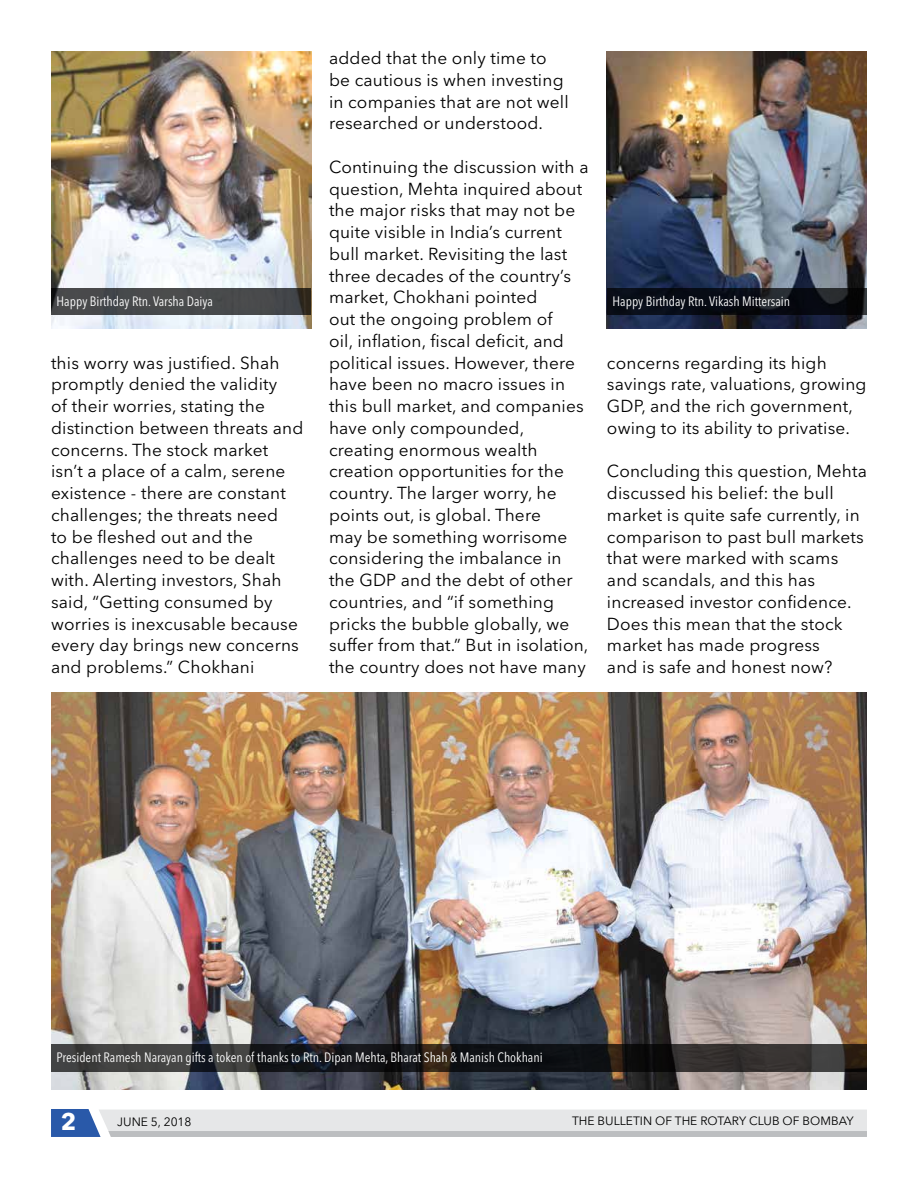
<style>
.page{position:relative;width:918px;height:1188px;background:#fff}
.page>*{position:absolute;margin:0;border:0;box-sizing:border-box;transform-origin:0 0}
.t1{font:700 24px "Avenir Next LT Pro";color:#fff}
.t2{font:17.25px/21.8px "Avenir Next LT Pro";letter-spacing:.01em;color:#000}
.t3{font:condensed 13.5px "Avenir Next LT Pro";color:#fff}
.t4{font:12px "Avenir Next LT Pro";color:#000}
</style>
<div class="page">
<svg style="left:51px;top:1109px;width:816px;height:28px;background:#d4d8dd"></svg>
<img style="left:51px;top:693px;width:816px;height:396px">
<img style="left:607px;top:51px;width:260px;height:277px">
<img style="left:51px;top:51px;width:261px;height:277px">
<div style="left:51px;top:288px;width:260px;height:27px;background:#484a4b"></div>
<svg style="left:607px;top:288px;width:260px;height:27px;background:#0b0f17"></svg>
<svg style="left:51px;top:1044px;width:816px;height:27px;background:#252425"></svg>
<p class="t2" style="left:329px;top:47px;width:241px">added that the only time to be cautious is when investing in companies that are not well researched or understood.</p>
<p class="t2" style="left:329px;top:156px;width:261px">Continuing the discussion with a question, Mehta inquired about the major risks that may not be quite visible in India’s current bull market. Revisiting the last three decades of the country’s market, Chokhani pointed<br>out the ongoing problem of<br>oil, inflation, fiscal deficit, and political issues. However, there have been no macro issues in this bull market, and companies have only compounded, creating enormous wealth creation opportunities for the country. The larger worry, he points out, is global. There<br>may be something worrisome considering the imbalance in the GDP and the debt of other countries, and “if something pricks the bubble globally, we suffer from that.” But in isolation, the country does not have many</p>
<p class="t3" style="left:57px;top:293px;width:158px">Happy Birthday Rtn. Varsha Daiya</p>
<p class="t3" style="left:613px;top:293px;width:179px">Happy Birthday Rtn. Vikash Mittersain</p>
<p class="t2" style="left:51px;top:352px;width:254px">this worry was justified. Shah promptly denied the validity<br>of their worries, stating the distinction between threats and concerns. The stock market isn’t a place of a calm, serene existence - there are constant challenges; the threats need<br>to be fleshed out and the challenges need to be dealt with. Alerting investors, Shah said, “Getting consumed by worries is inexcusable because every day brings new concerns and problems.” Chokhani</p>
<p class="t2" style="left:607px;top:352px;width:261px">concerns regarding its high savings rate, valuations, growing<br>GDP, and the rich government, owing to its ability to privatise.</p>
<p class="t2" style="left:607px;top:460px;width:261px">Concluding this question, Mehta discussed his belief: the bull market is quite safe currently, in comparison to past bull markets that were marked with scams and scandals, and this has increased investor confidence.<br>Does this mean that the stock market has made progress<br>and is safe and honest now?</p>
<p class="t3" style="left:57px;top:1049px;width:488px">President Ramesh Narayan gifts a token of thanks to Rtn. Dipan Mehta, Bharat Shah &amp; Manish Chokhani</p>
<h1 class="t1" style="left:61px;top:1107px;width:17px">2</h1>
<p class="t4" style="left:117px;top:1115px;width:15px">JUNE</p>
<p class="t4" style="left:151px;top:1115px;width:42px">5, 2018</p>
<p class="t4" style="left:572px;top:1113px;width:283px">The Bulletin of the Rotary Club of Bombay</p>
</div>
